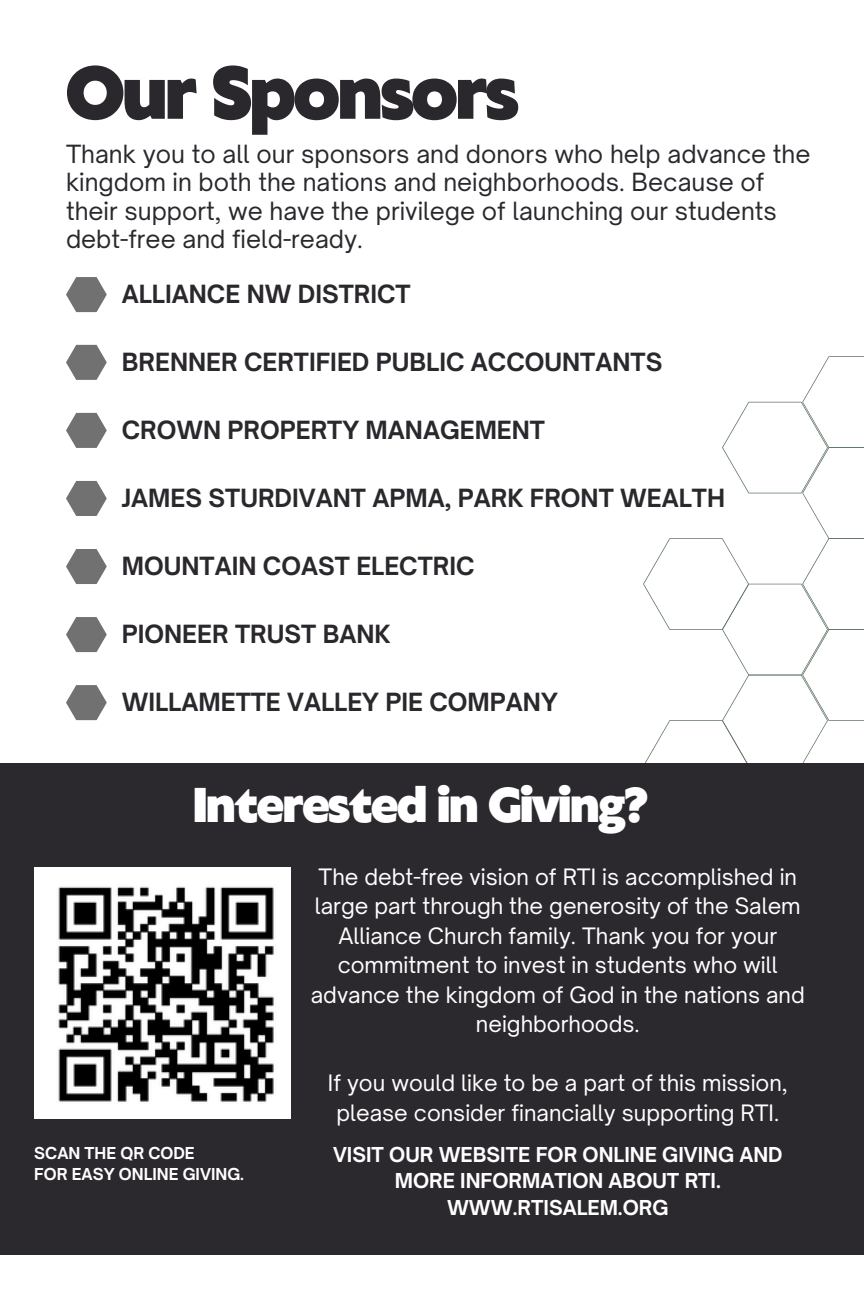
<style>
.page{position:relative;width:864px;height:1296px;background:#fff}
.page>*{position:absolute;margin:0;border:0;box-sizing:border-box;transform-origin:0 0}
.t1{font:900 69.6px "Klein Text";letter-spacing:-.03em;color:#2b282d}
.t2{font:900 45.8px "Klein Text";letter-spacing:-.03em;color:#fff}
.t3{font:24px/28.4px "Open Sauce One";color:#2b282d}
.t4{font:700 24px "Open Sauce One";color:#2b282d}
.t5{font:21.6px/29.6px "Open Sauce One";color:#fff;text-align:center}
.t6{font:700 19.6px "Open Sauce One";color:#fff}
.t7{font:700 15.8px "Open Sauce One";color:#fff}
</style>
<div class="page">
<svg style="left:643px;top:356px;width:221px;height:407px"></svg>
<div style="left:0;top:763px;width:864px;height:492px;background:#2b282e"></div>
<img style="left:35px;top:868px;width:255px;height:251px">
<svg style="left:66px;top:277px;width:41px;height:35px"></svg>
<svg style="left:66px;top:413px;width:41px;height:35px"></svg>
<svg style="left:66px;top:345px;width:41px;height:35px"></svg>
<svg style="left:66px;top:481px;width:41px;height:35px"></svg>
<svg style="left:66px;top:549px;width:41px;height:35px"></svg>
<svg style="left:66px;top:617px;width:41px;height:35px"></svg>
<svg style="left:66px;top:685px;width:41px;height:35px"></svg>
<h1 class="t1" style="left:66px;top:58px;width:454px">Our Sponsors</h1>
<h4 class="t3" style="left:66px;top:139px;width:746px">Thank you to all our sponsors and donors who help advance the kingdom in both the nations and neighborhoods. Because of their support, we have the privilege of launching our students debt-free and field-ready.</h4>
<p class="t4" style="left:122px;top:279px;width:290px">ALLIANCE NW DISTRICT</p>
<p class="t4" style="left:122px;top:347px;width:542px">BRENNER CERTIFIED PUBLIC ACCOUNTANTS</p>
<p class="t4" style="left:122px;top:415px;width:425px">CROWN PROPERTY MANAGEMENT</p>
<h5 class="t4" style="left:122px;top:483px;width:605px">JAMES STURDIVANT APMA, PARK FRONT WEALTH</h5>
<h4 class="t4" style="left:122px;top:551px;width:354px">MOUNTAIN COAST ELECTRIC</h4>
<h4 class="t4" style="left:122px;top:619px;width:270px">PIONEER TRUST BANK</h4>
<h5 class="t4" style="left:122px;top:687px;width:438px">WILLAMETTE VALLEY PIE COMPANY</h5>
<h3 class="t2" style="left:193px;top:782px;width:456px">Interested in Giving?</h3>
<h3 class="t5" style="left:311px;top:862px;width:496px">The debt-free vision of RTI is accomplished in large part through the generosity of the Salem Alliance Church family. Thank you for your commitment to invest in students who will advance the kingdom of God in the nations and neighborhoods.</h3>
<h3 class="t5" style="left:328px;top:1068px;width:461px">If you would like to be a part of this mission, please consider financially supporting RTI.</h3>
<h3 class="t7" style="left:34px;top:1143px;width:162px">SCAN THE QR CODE</h3>
<h3 class="t7" style="left:34px;top:1164px;width:211px">FOR EASY ONLINE GIVING.</h3>
<h3 class="t6" style="left:333px;top:1142px;width:451px">VISIT OUR WEBSITE FOR ONLINE GIVING AND</h3>
<p class="t6" style="left:395px;top:1169px;width:328px">MORE INFORMATION ABOUT RTI.</p>
<h2 class="t6" style="left:447px;top:1195px;width:223px">WWW.RTISALEM.ORG</h2>
</div>
